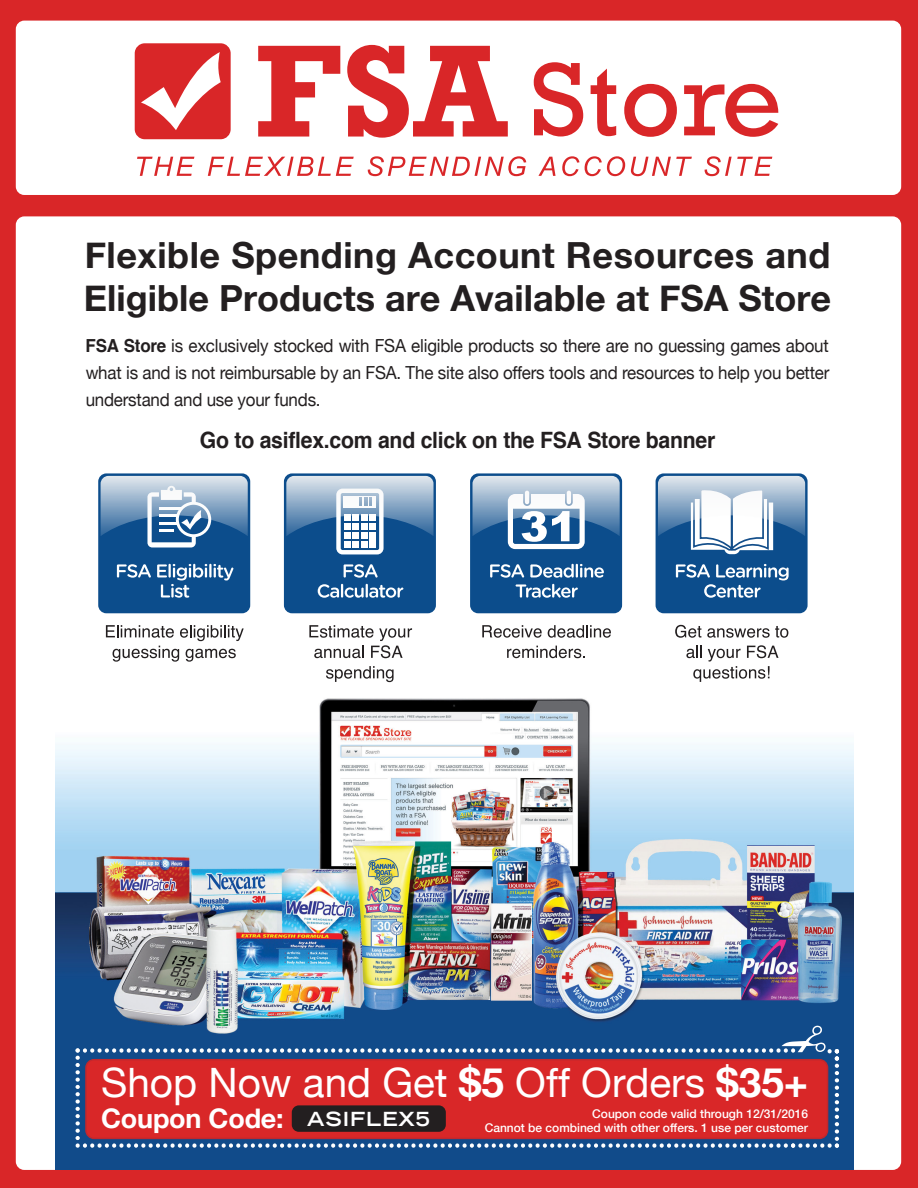
<style>
.page{position:relative;width:918px;height:1188px;background:#d92628}
.page>*{position:absolute;margin:0;border:0;box-sizing:border-box;transform-origin:0 0}
.t1{font:40.5px "Helvetica Neue";color:#fff}
.t2{font:700 36px/43.5px "Helvetica Neue";color:#231f20}
.t3{font:700 27px "Helvetica Neue";letter-spacing:-.01em;color:#fff}
.t4{font:700 22.5px "Helvetica";letter-spacing:-.01em;color:#231f20;scale:.94 1}
.t5{font:700 expanded 19.5px "Trade Gothic LT Std";letter-spacing:.05em;color:#fff}
.t6{font:18px/27px "Helvetica Neue";letter-spacing:-.01em;color:#231f20;text-align:justify;scale:.94 1}
.t7{font:500 12px/14.4px "Helvetica Neue";color:#fff;text-align:right}
.s1{font-family:"Helvetica";font-weight:700}
.s2{font-weight:700}
</style>
<div class="page">
<div style="left:16px;top:216px;width:885px;height:954px;background:#fff;border-radius:9px"></div>
<div style="left:16px;top:21px;width:885px;height:174px;background:#fff;border-radius:9px"></div>
<svg style="left:258px;top:46px;width:82px;height:91px"></svg>
<svg style="left:347px;top:45px;width:161px;height:93px"></svg>
<svg style="left:534px;top:62px;width:49px;height:74px"></svg>
<svg style="left:591px;top:69px;width:25px;height:67px"></svg>
<svg style="left:624px;top:84px;width:53px;height:53px"></svg>
<svg style="left:684px;top:84px;width:94px;height:53px"></svg>
<div style="left:135px;top:43px;width:96px;height:96px;background:#d92628;border-radius:10px"></div>
<svg style="left:137px;top:157px;width:57px;height:19px"></svg>
<svg style="left:208px;top:157px;width:146px;height:19px"></svg>
<svg style="left:368px;top:156px;width:158px;height:20px"></svg>
<svg style="left:538px;top:157px;width:18px;height:19px"></svg>
<svg style="left:562px;top:156px;width:17px;height:20px"></svg>
<svg style="left:585px;top:156px;width:40px;height:20px"></svg>
<svg style="left:631px;top:157px;width:61px;height:19px"></svg>
<svg style="left:705px;top:156px;width:67px;height:20px"></svg>
<svg style="left:141px;top:52px;width:80px;height:78px"></svg>
<img style="left:56px;top:682px;width:798px;height:488px">
<svg style="left:76px;top:1026px;width:763px;height:122px;background:#9a3e53"></svg>
<div style="left:98px;top:473px;width:152px;height:140px;background:#0c4d8c;border-radius:8px"></div>
<svg style="left:106px;top:625px;width:138px;height:37px"></svg>
<svg style="left:147px;top:536px;width:53px;height:11px"></svg>
<svg style="left:117px;top:564px;width:34px;height:14px"></svg>
<hr style="left:209px;top:564px;width:3px;height:14px;background:#fff">
<svg style="left:213px;top:564px;width:20px;height:17px"></svg>
<svg style="left:157px;top:564px;width:50px;height:34px"></svg>
<svg style="left:101px;top:476px;width:147px;height:60px"></svg>
<div style="left:284px;top:473px;width:152px;height:140px;background:#0c4d8c;border-radius:8px"></div>
<svg style="left:309px;top:625px;width:103px;height:33px"></svg>
<svg style="left:326px;top:666px;width:68px;height:16px"></svg>
<svg style="left:344px;top:564px;width:34px;height:14px"></svg>
<svg style="left:318px;top:584px;width:85px;height:14px"></svg>
<svg style="left:336px;top:536px;width:48px;height:18px"></svg>
<div style="left:344px;top:532px;width:7px;height:7px;background:#fff"></div>
<div style="left:352px;top:532px;width:7px;height:7px;background:#fff"></div>
<div style="left:361px;top:532px;width:7px;height:7px;background:#fff"></div>
<div style="left:369px;top:532px;width:7px;height:16px;background:#fff"></div>
<div style="left:344px;top:541px;width:7px;height:7px;background:#fff"></div>
<div style="left:352px;top:541px;width:7px;height:7px;background:#fff"></div>
<div style="left:361px;top:541px;width:7px;height:7px;background:#fff"></div>
<svg style="left:286px;top:476px;width:148px;height:60px"></svg>
<div style="left:470px;top:473px;width:152px;height:140px;background:#0c4d8c;border-radius:8px"></div>
<svg style="left:482px;top:625px;width:60px;height:13px"></svg>
<svg style="left:548px;top:625px;width:63px;height:13px"></svg>
<svg style="left:507px;top:646px;width:78px;height:12px"></svg>
<svg style="left:490px;top:564px;width:34px;height:14px"></svg>
<svg style="left:530px;top:564px;width:74px;height:14px"></svg>
<svg style="left:516px;top:584px;width:62px;height:14px"></svg>
<svg style="left:473px;top:476px;width:147px;height:60px;background:#8facc8"></svg>
<div style="left:656px;top:473px;width:152px;height:140px;background:#0c4d8c;border-radius:8px"></div>
<svg style="left:675px;top:625px;width:26px;height:13px"></svg>
<svg style="left:707px;top:626px;width:81px;height:12px"></svg>
<svg style="left:686px;top:645px;width:93px;height:37px"></svg>
<svg style="left:676px;top:564px;width:113px;height:34px"></svg>
<svg style="left:691px;top:536px;width:82px;height:18px"></svg>
<svg style="left:658px;top:476px;width:147px;height:60px;background:#b4c7d9"></svg>
<svg style="left:508px;top:494px;width:77px;height:55px"></svg>
<div style="left:292px;top:1105px;width:154px;height:27px;background:#231f20;border-radius:7px"></div>
<h2 class="t2" style="left:84px;top:231px;width:749px">Flexible Spending Account Resources and<br>Eligible Products are Available at FSA Store</h2>
<p class="t6" style="left:86px;top:331px;width:793px"><span class="s1">FSA Store</span> is exclusively stocked with FSA eligible products so there are no guessing games about what is and is not reimbursable by an FSA. The site also offers tools and resources to help you better understand and use your funds.</p>
<p class="t4" style="left:200px;top:422px;width:550px">Go to asiflex.com and click on the FSA Store banner</p>
<h1 class="t1" style="left:101px;top:1048px;width:708px">Shop Now and Get <span class="s2">$5</span> Off Orders <span class="s2">$35+</span></h1>
<p class="t5" style="left:307px;top:1106px;width:124px">ASIFLEX5</p>
<p class="t7" style="left:485px;top:1106px;width:325px">Coupon code valid through 12/31/2016<br>Cannot be combined with other offers. 1 use per customer</p>
<h3 class="t3" style="left:101px;top:1094px;width:184px">Coupon Code:</h3>
</div>
